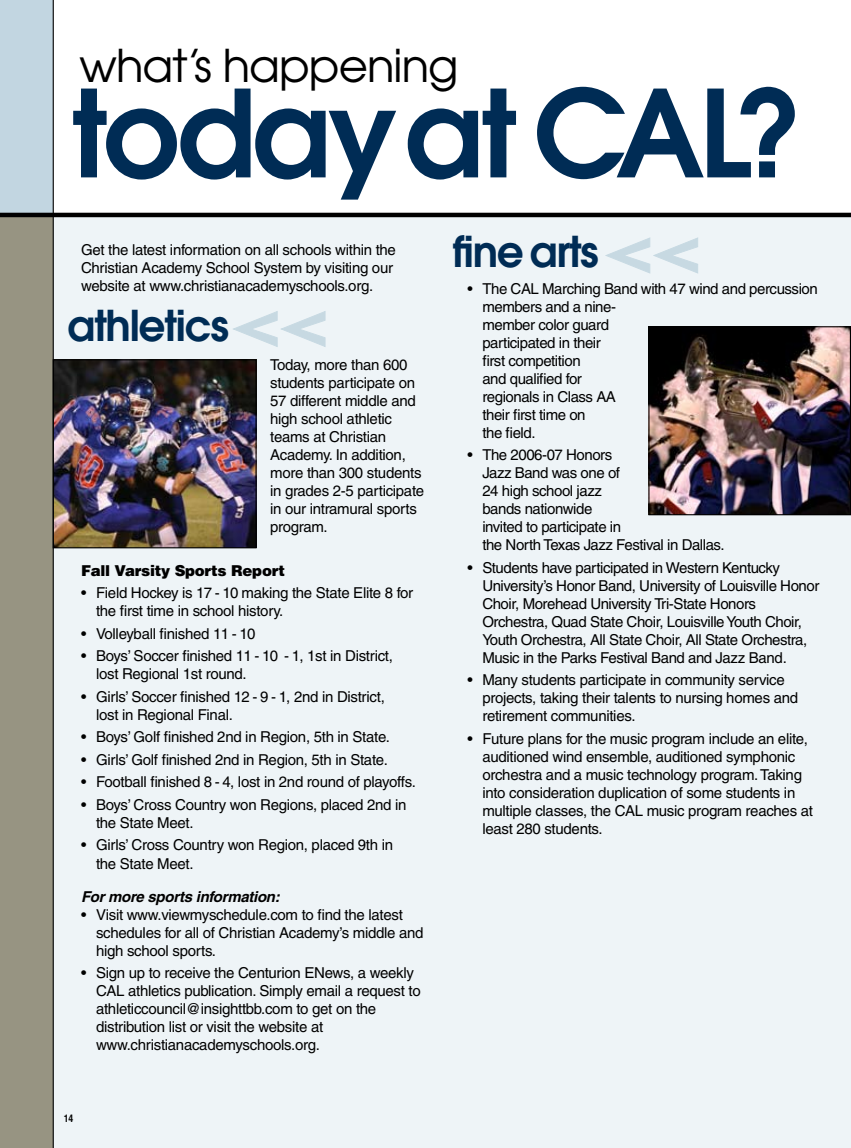
<style>
.page{position:relative;width:851px;height:1148px;background:#fff}
.page>*{position:absolute;margin:0;border:0;box-sizing:border-box;transform-origin:0 0}
.t1{font:600 120px "Avant Garde";letter-spacing:-.04em;color:#002c55}
.t2{font:45px "Avant Garde";letter-spacing:-.02em;color:#000}
.t3{font:600 42.3px "Avant Garde";letter-spacing:-.03em;color:#002c55}
.t4{font:15px/18px "Helvetica";letter-spacing:-.02em;color:#000}
.t5{font:italic 700 15px "Helvetica";letter-spacing:-.02em;color:#000}
.t6{font:900 15px "Helvetica";letter-spacing:-.02em;color:#000}
.t7{font:700 condensed 10.5px "Helvetica CE";color:#000}
</style>
<div class="page">
<div style="left:0;top:0;width:53px;height:266px;background:#c2d6e1"></div>
<div style="left:52px;top:213px;width:798px;height:935px;background:#eef4f7"></div>
<div style="left:0;top:213px;width:53px;height:935px;background:#979482"></div>
<img style="left:55px;top:361px;width:199px;height:185px">
<div style="left:53px;top:359px;width:203px;height:189px;border:1px solid #000"></div>
<hr style="left:0;top:213px;width:850px;height:4px;background:#000">
<img style="left:650px;top:328px;width:198px;height:185px">
<div style="left:648px;top:326px;width:202px;height:189px;border:1px solid #000"></div>
<svg style="left:233px;top:311px;width:93px;height:36px"></svg>
<svg style="left:605px;top:237px;width:93px;height:37px"></svg>
<hr style="left:53px;top:0;width:1px;height:1148px;background:#000">
<h2 class="t2" style="left:80px;top:37px;width:380px">what’s happening</h2>
<h1 class="t1" style="left:71px;top:55px;width:733px">today at CAL?</h1>
<p class="t4" style="left:81px;top:240px;width:316px">Get the latest information on all schools within the<br>Christian Academy School System by visiting our website at www.christianacademyschools.org.</p>
<h3 class="t3" style="left:68px;top:297px;width:163px">athletics</h3>
<p class="t4" style="left:270px;top:356px;width:156px">Today, more than 600 students participate on<br>57 different middle and high school athletic teams at Christian<br>Academy. In addition, more than 300 students in grades 2-5 participate in our intramural sports program.</p>
<p class="t6" style="left:81px;top:560px;width:205px">Fall Varsity Sports Report</p>
<p class="t4" style="left:96px;top:584px;width:319px;text-indent:-15px">• Field Hockey is 17 - 10 making the State Elite 8 for the first time in school history.</p>
<p class="t4" style="left:81px;top:624px;width:176px">• Volleyball finished 11 - 10</p>
<p class="t4" style="left:96px;top:647px;width:298px;text-indent:-15px">• Boys’ Soccer finished 11 - 10 - 1, 1st in District, lost Regional 1st round.</p>
<p class="t4" style="left:96px;top:687px;width:290px;text-indent:-15px">• Girls’ Soccer finished 12 - 9 - 1, 2nd in District, lost in Regional Final.</p>
<p class="t4" style="left:81px;top:728px;width:310px">• Boys’ Golf finished 2nd in Region, 5th in State.</p>
<p class="t4" style="left:81px;top:750px;width:308px">• Girls’ Golf finished 2nd in Region, 5th in State.</p>
<p class="t4" style="left:81px;top:773px;width:336px">• Football finished 8 - 4, lost in 2nd round of playoffs.</p>
<p class="t4" style="left:96px;top:795px;width:312px;text-indent:-15px">• Boys’ Cross Country won Regions, placed 2nd in the State Meet.</p>
<p class="t4" style="left:96px;top:836px;width:298px;text-indent:-15px">• Girls’ Cross Country won Region, placed 9th in the State Meet.</p>
<p class="t5" style="left:81px;top:887px;width:200px">For more sports information:</p>
<p class="t4" style="left:96px;top:905px;width:329px;text-indent:-15px">• Visit www.viewmyschedule.com to find the latest schedules for all of Christian Academy’s middle and high school sports.</p>
<p class="t4" style="left:96px;top:963px;width:326px;text-indent:-15px">• Sign up to receive the Centurion ENews, a weekly CAL athletics publication. Simply email a request to athleticcouncil@insighttbb.com to get on the distribution list or visit the website at www.christianacademyschools.org.</p>
<p class="t7" style="left:64px;top:1111px;width:11px">14</p>
<h3 class="t3" style="left:452px;top:224px;width:148px">fine arts</h3>
<p class="t4" style="left:482px;top:279px;width:337px;text-indent:-15px">• The CAL Marching Band with 47 wind and percussion members and a nine-<br>member color guard<br>participated in their<br>first competition<br>and qualified for<br>regionals in Class AA<br>their first time on<br>the field.</p>
<p class="t4" style="left:482px;top:446px;width:244px;text-indent:-15px">• The 2006-07 Honors<br>Jazz Band was one of<br>24 high school jazz<br>bands nationwide<br>invited to participate in<br>the North Texas Jazz Festival in Dallas.</p>
<p class="t4" style="left:482px;top:558px;width:338px;text-indent:-15px">• Students have participated in Western Kentucky University’s Honor Band, University of Louisville Honor Choir, Morehead University Tri-State Honors Orchestra, Quad State Choir, Louisville Youth Choir, Youth Orchestra, All State Choir, All State Orchestra, Music in the Parks Festival Band and Jazz Band.</p>
<p class="t4" style="left:482px;top:671px;width:317px;text-indent:-15px">• Many students participate in community service projects, taking their talents to nursing homes and retirement communities.</p>
<p class="t4" style="left:482px;top:729px;width:332px;text-indent:-15px">• Future plans for the music program include an elite, auditioned wind ensemble, auditioned symphonic orchestra and a music technology program. Taking into consideration duplication of some students in multiple classes, the CAL music program reaches at least 280 students.</p>
</div>
